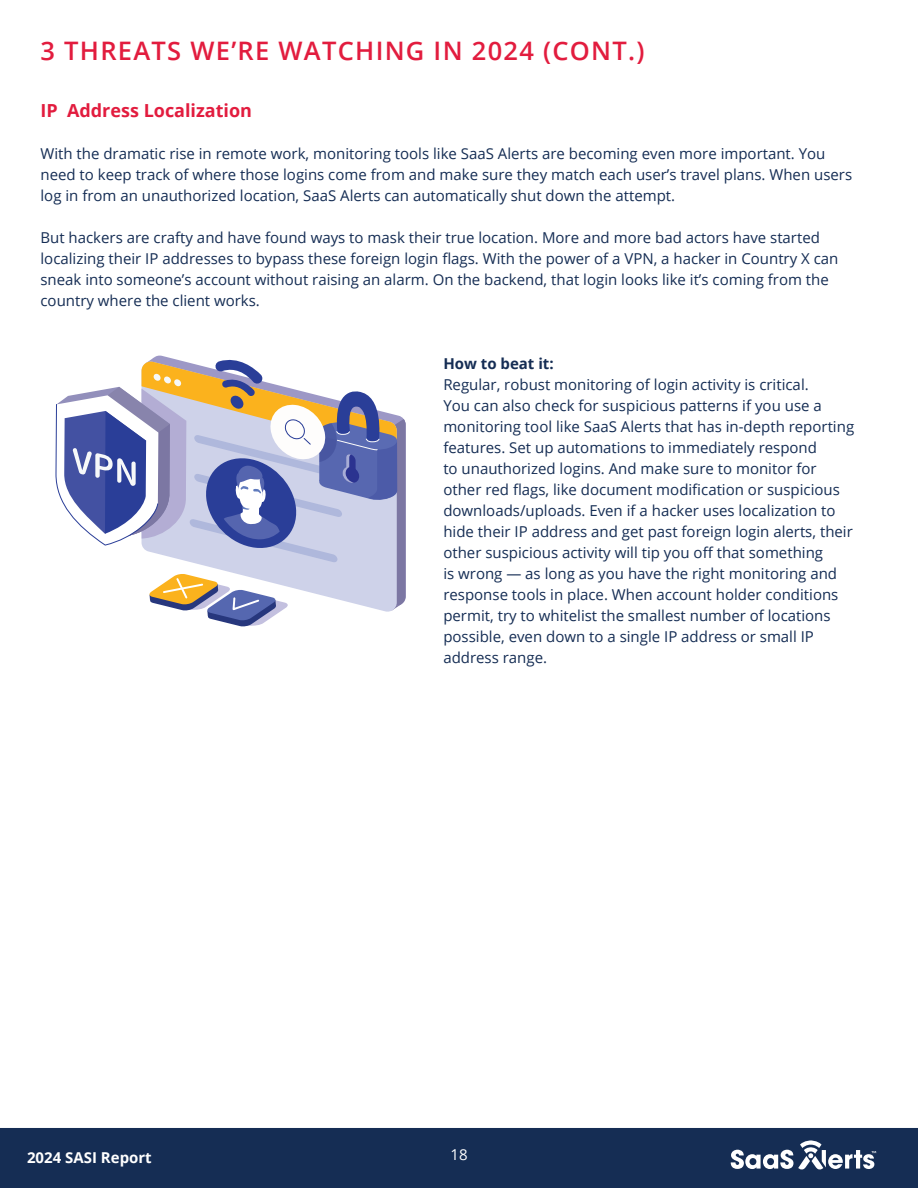
<style>
.page{position:relative;width:918px;height:1188px;background:#fff}
.page>*{position:absolute;margin:0;border:0;box-sizing:border-box;transform-origin:0 0}
.t1{font:600 25.5px "Open Sans";letter-spacing:.05em;color:#e21c3e}
.t2{font:700 18px "Open Sans";color:#e21c3e}
.t3{font:15px/21px "Open Sans";color:#152d54}
.t4{font:700 15px "Open Sans";color:#fff}
.t5{font:700 15px "Open Sans";color:#152d54}
.t6{font:15px "Open Sans";color:#fff}
</style>
<div class="page">
<div style="left:0;top:1128px;width:918px;height:60px;background:#152d54"></div>
<svg style="left:731px;top:1140px;width:145px;height:30px"></svg>
<svg style="left:56px;top:356px;width:350px;height:271px"></svg>
<h1 class="t1" style="left:40px;top:33px;width:606px">3 THREATS WE’RE WATCHING IN 2024 (CONT.)</h1>
<p class="t2" style="left:40px;top:98px;width:213px">IP Address Localization</p>
<p class="t3" style="left:40px;top:143px;width:813px">With the dramatic rise in remote work, monitoring tools like SaaS Alerts are becoming even more important. You need to keep track of where those logins come from and make sure they match each user’s travel plans. When users log in from an unauthorized location, SaaS Alerts can automatically shut down the attempt.</p>
<p class="t3" style="left:40px;top:227px;width:799px">But hackers are crafty and have found ways to mask their true location. More and more bad actors have started localizing their IP addresses to bypass these foreign login flags. With the power of a VPN, a hacker in Country X can sneak into someone’s account without raising an alarm. On the backend, that login looks like it’s coming from the country where the client works.</p>
<p class="t5" style="left:443px;top:353px;width:112px">How to beat it:</p>
<p class="t3" style="left:443px;top:374px;width:412px">Regular, robust monitoring of login activity is critical.<br>You can also check for suspicious patterns if you use a monitoring tool like SaaS Alerts that has in-depth reporting features. Set up automations to immediately respond<br>to unauthorized logins. And make sure to monitor for other red flags, like document modification or suspicious downloads/uploads. Even if a hacker uses localization to hide their IP address and get past foreign login alerts, their other suspicious activity will tip you off that something<br>is wrong — as long as you have the right monitoring and response tools in place. When account holder conditions permit, try to whitelist the smallest number of locations possible, even down to a single IP address or small IP address range.</p>
<p class="t4" style="left:27px;top:1147px;width:126px">2024 SASI Report</p>
<p class="t6" style="left:450px;top:1145px;width:19px">18</p>
</div>
